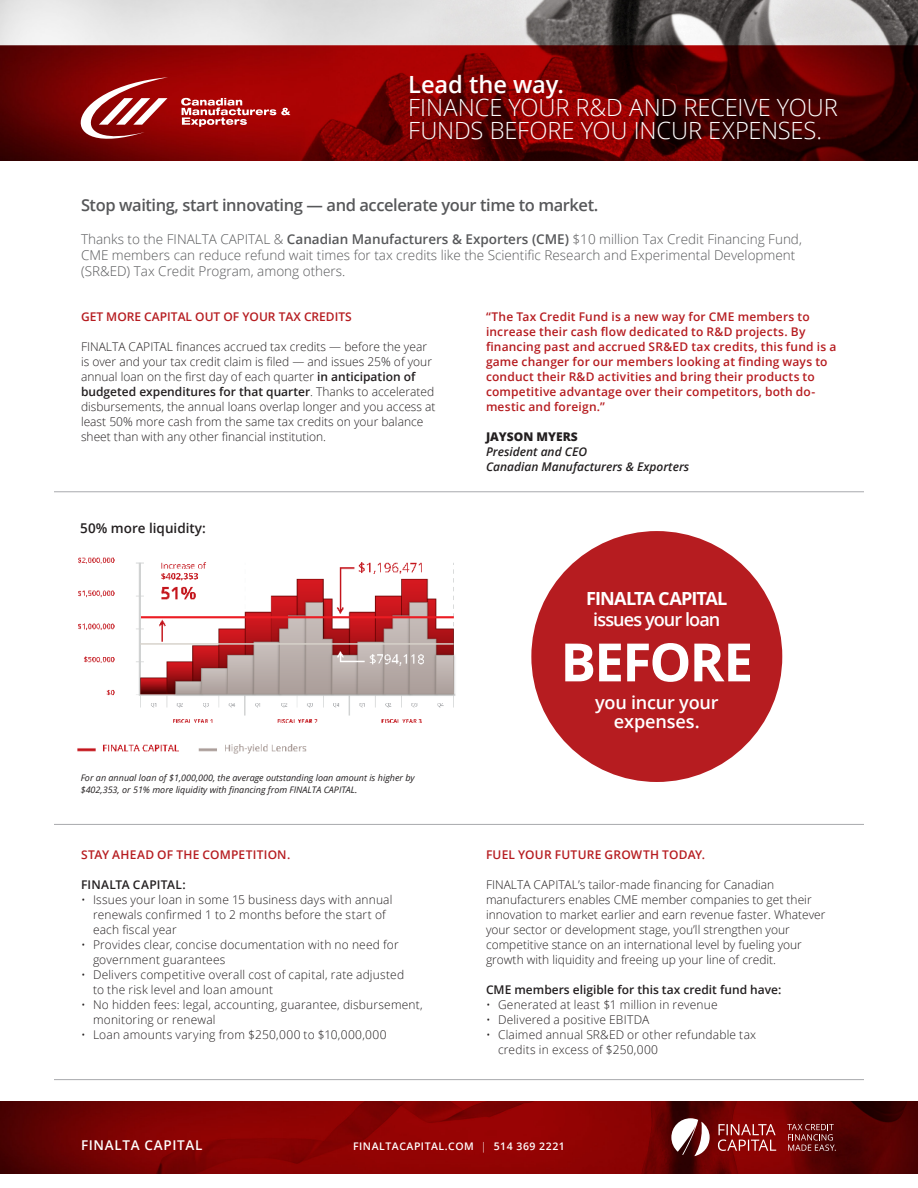
<style>
.page{position:relative;width:918px;height:1188px;background:#fff}
.page>*{position:absolute;margin:0;border:0;box-sizing:border-box;transform-origin:0 0}
.t1{font:700 52.8px "Open Sans";letter-spacing:-.03em;color:#fff}
.t2{font:300 23.7px/23.2px "Open Sans";letter-spacing:-.005em;color:#fff}
.t3{font:600 23.7px "Open Sans";letter-spacing:-.005em;color:#fff}
.t4{font:700 18.15px/20.5px "Open Sans";letter-spacing:-.05em;color:#fff;text-align:center}
.t5{font:600 18.15px/19.4px "Open Sans";letter-spacing:-.01em;color:#fff;text-align:center}
.t6{font:600 16.5px "Open Sans";letter-spacing:-.025em;color:#57585a}
.t7{font:300 13.5px/16.2px "Open Sans";color:#57585a}
.t8{font:600 13.5px "Open Sans";color:#231f20}
.t9{font:600 13.5px "Open Sans";letter-spacing:.05em;color:#fff}
.t10{font:300 12px/15px "Open Sans";color:#231f20}
.t11{font:600 12px/15px "Open Sans";letter-spacing:.015em;color:#b61c20}
.t12{font:italic 600 12px/15px "Open Sans";color:#231f20}
.t13{font:600 12px "Open Sans";color:#231f20}
.t14{font:300 12px "Open Sans";letter-spacing:.02em;color:#231f20}
.t15{font:600 12px "Open Sans";letter-spacing:.02em;color:#231f20}
.t16{font:600 10.5px "Open Sans";letter-spacing:.05em;color:#fff}
.t17{font:italic 9px/12px "Open Sans";color:#231f20}
.s1{font-weight:600}
.s2{font-weight:800;font-style:normal}
.s3{font-weight:300}
</style>
<div class="page">
<img style="left:0;top:1102px;width:918px;height:71px">
<hr style="left:54px;top:1079px;width:810px;height:1px;background:#a8a9ad">
<hr style="left:54px;top:824px;width:810px;height:1px;background:#a8a9ad">
<hr style="left:54px;top:491px;width:810px;height:1px;background:#a8a9ad">
<svg style="left:787px;top:1124px;width:49px;height:27px"></svg>
<svg style="left:718px;top:1124px;width:58px;height:27px;background:#a53d3d"></svg>
<svg style="left:671px;top:1118px;width:39px;height:38px"></svg>
<img style="left:77px;top:557px;width:379px;height:197px">
<img style="left:0;top:0;width:918px;height:161px">
<div style="left:531px;top:531px;width:251px;height:251px;background:#b61c20;border-radius:50%"></div>
<svg style="left:181px;top:98px;width:110px;height:29px;background:#bf4646"></svg>
<svg style="left:53px;top:77px;width:115px;height:84px;background:#902727"></svg>
<p class="t3" style="left:408px;top:68px;width:157px">Lead the way.</p>
<p class="t2" style="left:408px;top:95px;width:431px">FINANCE YOUR R&amp;D AND RECEIVE YOUR<br>FUNDS BEFORE YOU INCUR EXPENSES.</p>
<p class="t6" style="left:81px;top:194px;width:519px">Stop waiting, start innovating — and accelerate your time to market.</p>
<p class="t7" style="left:81px;top:230px;width:722px">Thanks to the FINALTA CAPITAL &amp; <span class="s1">Canadian Manufacturers &amp; Exporters (CME)</span> $10 million Tax Credit Financing Fund,<br>CME members can reduce refund wait times for tax credits like the Scientific Research and Experimental Development (SR&amp;ED) Tax Credit Program, among others.</p>
<p class="t11" style="left:81px;top:309px;width:272px">GET MORE CAPITAL OUT OF YOUR TAX CREDITS</p>
<p class="t10" style="left:81px;top:339px;width:356px">FINALTA CAPITAL finances accrued tax credits — before the year is over and your tax credit claim is filed — and issues 25% of your annual loan on the first day of each quarter <span class="s1">in anticipation of budgeted expenditures for that quarter</span>. Thanks to accelerated disbursements, the annual loans overlap longer and you access at least 50% more cash from the same tax credits on your balance sheet than with any other financial institution.</p>
<p class="t8" style="left:80px;top:519px;width:127px">50% more liquidity:</p>
<p class="t17" style="left:81px;top:771px;width:335px">For an annual loan of $1,000,000, the average outstanding loan amount is higher by $402,353, or 51% more liquidity with financing from FINALTA CAPITAL.</p>
<p class="t11" style="left:81px;top:847px;width:211px">STAY AHEAD OF THE COMPETITION.</p>
<p class="t15" style="left:81px;top:876px;width:106px">FINALTA CAPITAL:</p>
<p class="t10" style="left:93px;top:892px;width:301px;text-indent:-12px">• Issues your loan in some 15 business days with annual renewals confirmed 1 to 2 months before the start of each fiscal year</p>
<p class="t10" style="left:93px;top:937px;width:307px;text-indent:-12px">• Provides clear, concise documentation with no need for government guarantees</p>
<p class="t10" style="left:93px;top:967px;width:313px;text-indent:-12px">• Delivers competitive overall cost of capital, rate adjusted to the risk level and loan amount</p>
<p class="t10" style="left:93px;top:997px;width:331px;text-indent:-12px">• No hidden fees: legal, accounting, guarantee, disbursement, monitoring or renewal</p>
<p class="t10" style="left:81px;top:1027px;width:307px">• Loan amounts varying from $250,000 to $10,000,000</p>
<p class="t11" style="left:486px;top:309px;width:352px">“The Tax Credit Fund is a new way for CME members to increase their cash flow dedicated to R&amp;D projects. By financing past and accrued SR&amp;ED tax credits, this fund is a game changer for our members looking at finding ways to conduct their R&amp;D activities and bring their products to competitive advantage over their competitors, both do&shy;mestic and foreign.”</p>
<p class="t12" style="left:486px;top:429px;width:103px"><span class="s2">JAYSON MYERS<br></span>President and CEO</p>
<p class="t12" style="left:486px;top:459px;width:205px">Canadian Manufacturers &amp; Exporters</p>
<p class="t4" style="left:586px;top:588px;width:143px">FINALTA CAPITAL <span class="s1">issues your loan</span></p>
<p class="t1" style="left:561px;top:625px;width:194px">BEFORE</p>
<p class="t5" style="left:595px;top:692px;width:125px">you incur your expenses.</p>
<p class="t11" style="left:486px;top:847px;width:221px">FUEL YOUR FUTURE GROWTH TODAY.</p>
<p class="t10" style="left:486px;top:877px;width:341px">FINALTA CAPITAL’s tailor-made financing for Canadian manufacturers enables CME member companies to get their innovation to market earlier and earn revenue faster. Whatever your sector or development stage, you’ll strengthen your competitive stance on an international level by fueling your growth with liquidity and freeing up your line of credit.</p>
<p class="t13" style="left:486px;top:981px;width:297px">CME members eligible for this tax credit fund have:</p>
<p class="t10" style="left:486px;top:997px;width:233px">• Generated at least $1 million in revenue</p>
<p class="t14" style="left:486px;top:1011px;width:165px">• Delivered a positive EBITDA</p>
<p class="t10" style="left:498px;top:1027px;width:260px;text-indent:-12px">• Claimed annual SR&amp;ED or other refundable tax credits in excess of $250,000</p>
<p class="t9" style="left:81px;top:1135px;width:123px">FINALTA CAPITAL</p>
<p class="t16" style="left:353px;top:1139px;width:213px">FINALTACAPITAL.COM <span class="s3">|</span> 514 369 2221</p>
</div>
